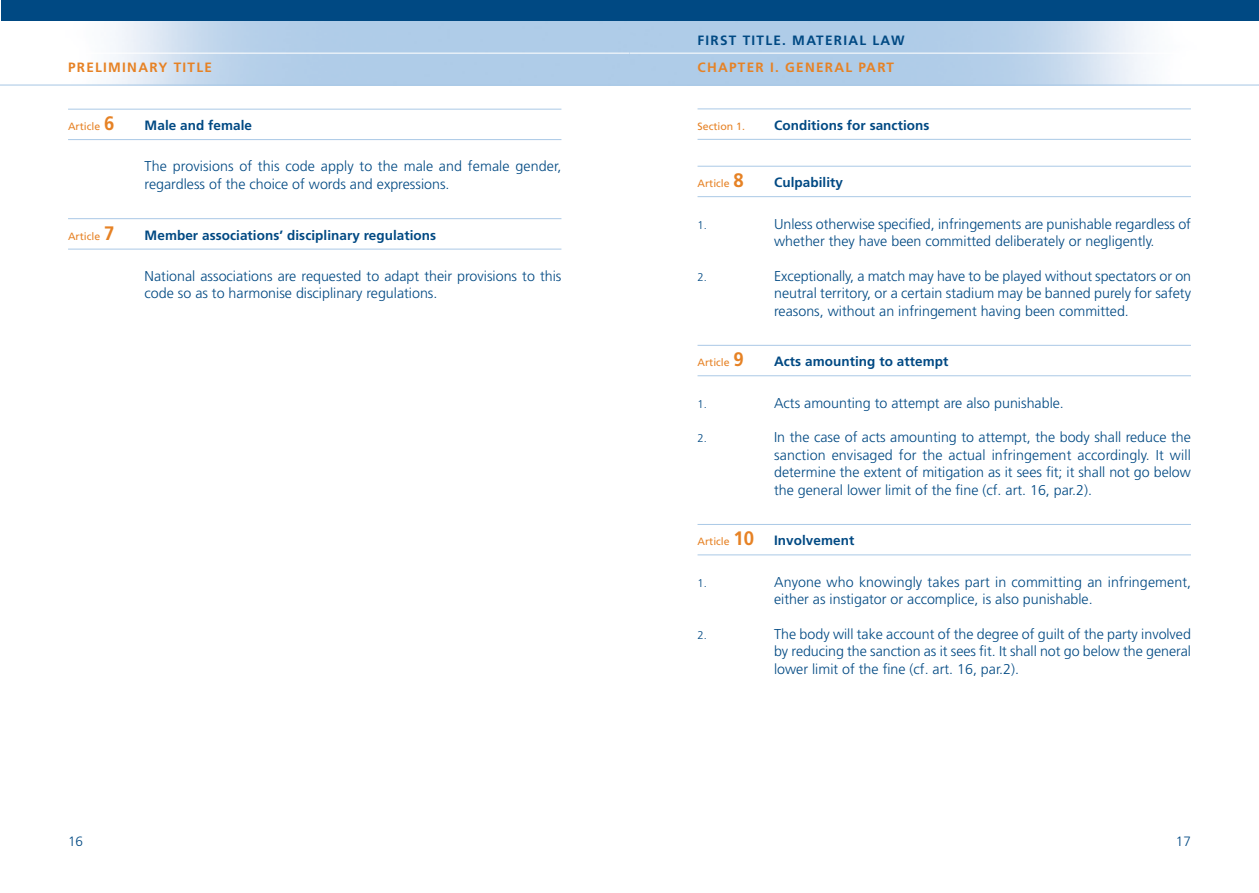
<style>
.page{position:relative;width:1259px;height:893px;background:#fff}
.page>*{position:absolute;margin:0;border:0;box-sizing:border-box;transform-origin:0 0}
.t1{font:300 14.25px/17.4px "Frutiger";color:#004983}
.t2{font:700 13.5px "Frutiger";letter-spacing:.005em;color:#004983}
.t3{font:700 13.5px "Frutiger";letter-spacing:.095em;color:#e68225}
.t4{font:700 13.5px "Frutiger";letter-spacing:.095em;color:#004983}
.t5{font:300 13.5px "Frutiger";color:#004983}
.t6{font:300 11.25px "Frutiger";color:#004983}
.t7{font:10.5px "Frutiger";color:#e68225}
.s1{font-weight:700;font-size:19.5px}
.s2{font-weight:400;font-size:10.5px;color:#e68225}
.s3{font-size:19.5px;color:#e68225}
</style>
<div class="page">
<div style="left:1px;top:0;width:628px;height:21px;background:#004983"></div>
<hr style="left:1px;top:85px;width:628px;height:1px;background:#aac9e6">
<div style="left:629px;top:0;width:630px;height:21px;background:#004983"></div>
<hr style="left:629px;top:85px;width:630px;height:1px;background:#aac9e6">
<hr style="left:68px;top:109px;width:493px;height:1px;background:#aac9e6">
<hr style="left:68px;top:139px;width:493px;height:1px;background:#aac9e6">
<hr style="left:68px;top:218px;width:493px;height:1px;background:#aac9e6">
<hr style="left:68px;top:249px;width:493px;height:1px;background:#aac9e6">
<hr style="left:697px;top:109px;width:494px;height:1px;background:#aac9e6">
<hr style="left:697px;top:139px;width:494px;height:1px;background:#aac9e6">
<hr style="left:697px;top:166px;width:494px;height:1px;background:#aac9e6">
<hr style="left:697px;top:196px;width:494px;height:1px;background:#aac9e6">
<hr style="left:697px;top:345px;width:494px;height:1px;background:#aac9e6">
<hr style="left:697px;top:375px;width:494px;height:1px;background:#aac9e6">
<hr style="left:697px;top:524px;width:494px;height:1px;background:#aac9e6">
<hr style="left:697px;top:554px;width:494px;height:1px;background:#aac9e6">
<p class="t3" style="left:68px;top:62px;width:145px">PRELIMINARY TITLE</p>
<p class="t7" style="left:68px;top:122px;width:48px">Article <span class="s1">6</span></p>
<p class="t2" style="left:145px;top:120px;width:109px">Male and female</p>
<p class="t1" style="left:145px;top:159px;width:418px">The provisions of this code apply to the male and female gender, regardless of the choice of words and expressions.</p>
<p class="t7" style="left:68px;top:232px;width:48px">Article <span class="s1">7</span></p>
<p class="t2" style="left:145px;top:229px;width:293px">Member associations’ disciplinary regulations</p>
<p class="t1" style="left:145px;top:268px;width:418px">National associations are requested to adapt their provisions to this code so as to harmonise disciplinary regulations.</p>
<p class="t4" style="left:697px;top:34px;width:209px">FIRST TITLE. MATERIAL LAW</p>
<p class="t3" style="left:697px;top:62px;width:198px">CHAPTER I. GENERAL PART</p>
<p class="t7" style="left:697px;top:122px;width:49px">Section 1.</p>
<p class="t2" style="left:774px;top:120px;width:157px">Conditions for sanctions</p>
<p class="t7" style="left:697px;top:179px;width:48px">Article <span class="s1">8</span></p>
<p class="t2" style="left:774px;top:177px;width:70px">Culpability</p>
<p class="t6" style="left:697px;top:220px;width:11px">1.</p>
<p class="t1" style="left:774px;top:216px;width:418px">Unless otherwise specified, infringements are punishable regardless of whether they have been committed deliberately or negligently.</p>
<p class="t6" style="left:697px;top:272px;width:11px">2.</p>
<p class="t1" style="left:774px;top:268px;width:418px;text-align:justify">Exceptionally, a match may have to be played without spectators or on neutral territory, or a certain stadium may be banned purely for safety reasons, without an infringement having been committed.</p>
<p class="t7" style="left:697px;top:358px;width:48px">Article <span class="s1">9</span></p>
<p class="t2" style="left:774px;top:356px;width:176px">Acts amounting to attempt</p>
<p class="t6" style="left:697px;top:399px;width:11px">1.</p>
<p class="t1" style="left:774px;top:395px;width:291px">Acts amounting to attempt are also punishable.</p>
<p class="t6" style="left:697px;top:434px;width:11px">2.</p>
<p class="t1" style="left:774px;top:430px;width:418px;text-align:justify">In the case of acts amounting to attempt, the body shall reduce the sanction envisaged for the actual infringement accordingly. It will determine the extent of mitigation as it sees fit; it shall not go below the general lower limit of the fine (cf. art. 16, par.2).</p>
<p class="t2" style="left:697px;top:535px;width:158px"><span class="s2">Article</span> <span class="s3">10</span> Involvement</p>
<p class="t6" style="left:697px;top:578px;width:11px">1.</p>
<p class="t1" style="left:774px;top:574px;width:418px">Anyone who knowingly takes part in committing an infringement, either as instigator or accomplice, is also punishable.</p>
<p class="t6" style="left:697px;top:630px;width:11px">2.</p>
<p class="t1" style="left:774px;top:626px;width:418px;text-align:justify">The body will take account of the degree of guilt of the party involved by reducing the sanction as it sees fit. It shall not go below the general lower limit of the fine (cf. art. 16, par.2).</p>
<p class="t5" style="left:68px;top:836px;width:17px">16</p>
<p class="t5" style="left:1175px;top:836px;width:17px">17</p>
</div>
